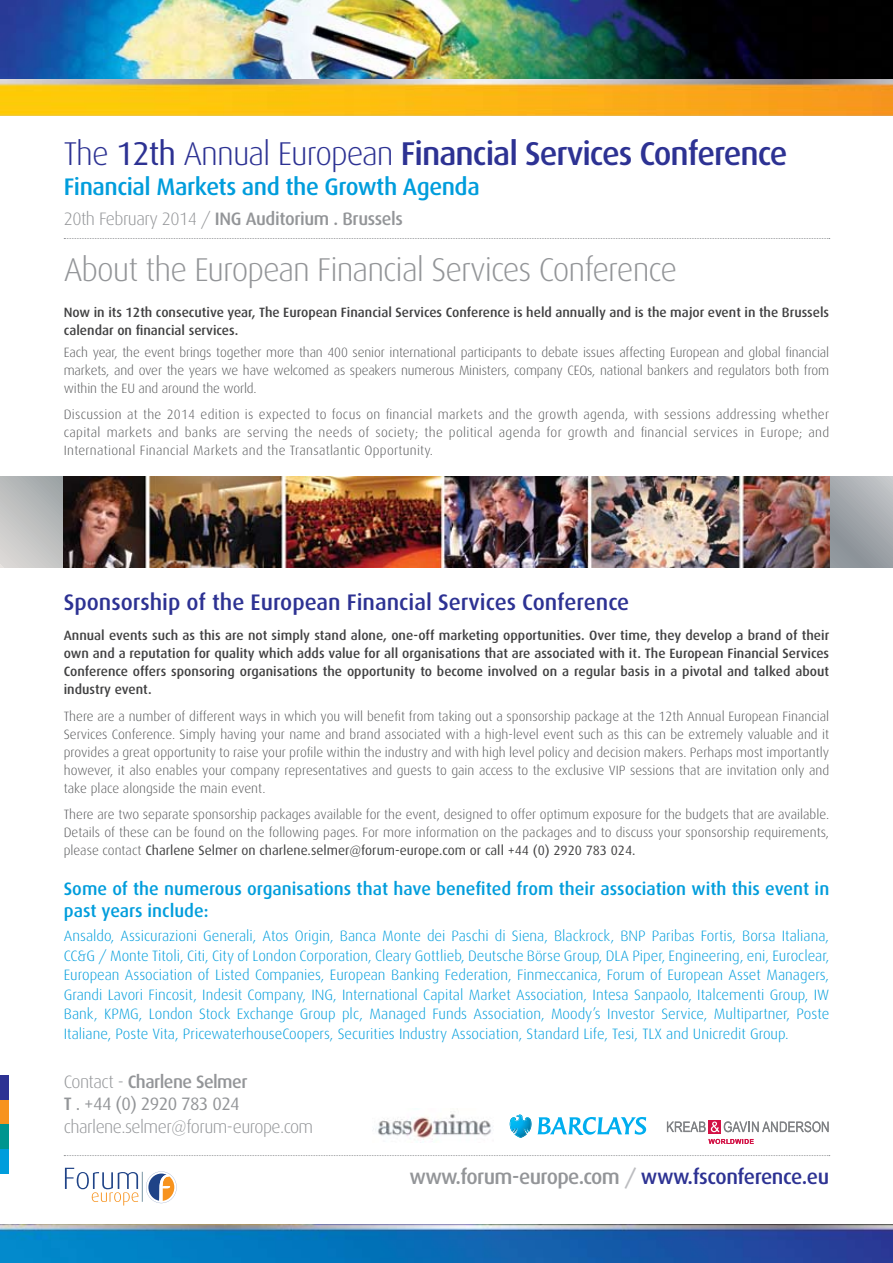
<style>
.page{position:relative;width:893px;height:1263px;background:#fff}
.page>*{position:absolute;margin:0;border:0;box-sizing:border-box;transform-origin:0 0}
.t1{font:500 33px "Dax";letter-spacing:-.03em;color:#2d3293}
.t2{font:300 33px "Dax";letter-spacing:-.03em;color:#939598}
.t3{font:500 24px "Dax";letter-spacing:-.02em;color:#009ddc}
.t4{font:500 22.5px "Dax";color:#2d3293}
.t5{font:500 21px "Dax";letter-spacing:-.03em;color:#939598}
.t6{font:500 18px/22.5px "Dax";color:#009ddc}
.t7{font:300 18px/22.5px "Dax";letter-spacing:-.03em;color:#939598}
.t8{font:500 18px "Dax";letter-spacing:-.02em;color:#939598}
.t9{font:300 15px/19.5px "Dax";color:#009ddc;text-align:justify}
.t10{font:300 13.5px/18px "Dax";color:#58595b;text-align:justify}
.t11{font:500 13.5px/18px "Dax";color:#414142}
.s1{font-weight:300}
.s2{font-weight:400}
.s3{font-weight:400;color:#414142}
.s4{font-weight:500}
.s5{color:#bcbdc0}
.s6{color:#2d3293}
</style>
<div class="page">
<svg style="left:709px;top:1120px;width:12px;height:14px"></svg>
<svg style="left:667px;top:1121px;width:162px;height:11px"></svg>
<svg style="left:708px;top:1139px;width:46px;height:5px"></svg>
<svg style="left:537px;top:1117px;width:109px;height:18px"></svg>
<svg style="left:510px;top:1115px;width:21px;height:23px"></svg>
<img style="left:375px;top:1111px;width:116px;height:29px">
<svg style="left:65px;top:1168px;width:73px;height:37px"></svg>
<svg style="left:146px;top:1171px;width:31px;height:32px"></svg>
<hr style="left:142px;top:1172px;width:1px;height:30px;background:#7895a3">
<svg style="left:64px;top:1155px;width:766px;height:1px"></svg>
<svg style="left:64px;top:238px;width:766px;height:1px"></svg>
<div style="left:0;top:1075px;width:8px;height:25px;background:#2d3293"></div>
<div style="left:0;top:1100px;width:8px;height:24px;background:#f7931e"></div>
<div style="left:0;top:1124px;width:8px;height:25px;background:#00958f"></div>
<div style="left:0;top:1149px;width:8px;height:25px;background:#009ddc"></div>
<img style="left:0;top:0;width:893px;height:80px">
<img style="left:0;top:80px;width:893px;height:35px">
<img style="left:0;top:1225px;width:893px;height:38px">
<svg style="left:0;top:476px;width:893px;height:92px;background:#afb1b3"></svg>
<img style="left:64px;top:476px;width:765px;height:92px">
<h1 class="t1" style="left:64px;top:135px;width:725px"><span class="s1">The</span> <span class="s2">12th</span> <span class="s1">Annual European</span> Financial Services Conference</h1>
<h2 class="t3" style="left:64px;top:173px;width:417px">Financial Markets and the Growth Agenda</h2>
<h3 class="t8" style="left:64px;top:209px;width:341px"><span class="s1">20th February 2014 /</span> ING Auditorium . Brussels</h3>
<h1 class="t2" style="left:64px;top:251px;width:615px">About the European Financial Services Conference</h1>
<p class="t11" style="left:64px;top:303px;width:767px">Now in its 12th consecutive year, The European Financial Services Conference is held annually and is the major event in the Brussels calendar on financial services.</p>
<p class="t10" style="left:64px;top:343px;width:767px">Each year, the event brings together more than 400 senior international participants to debate issues affecting European and global financial markets, and over the years we have welcomed as speakers numerous Ministers, company CEOs, national bankers and regulators both from within the EU and around the world.</p>
<p class="t10" style="left:64px;top:406px;width:767px">Discussion at the 2014 edition is expected to focus on financial markets and the growth agenda, with sessions addressing whether capital markets and banks are serving the needs of society; the political agenda for growth and financial services in Europe; and International Financial Markets and the Transatlantic Opportunity.</p>
<h3 class="t4" style="left:64px;top:589px;width:567px">Sponsorship of the European Financial Services Conference</h3>
<p class="t11" style="left:64px;top:627px;width:767px;text-align:justify">Annual events such as this are not simply stand alone, one-off marketing opportunities. Over time, they develop a brand of their own and a reputation for quality which adds value for all organisations that are associated with it. The European Financial Services Conference offers sponsoring organisations the opportunity to become involved on a regular basis in a pivotal and talked about industry event.</p>
<p class="t10" style="left:64px;top:707px;width:767px">There are a number of different ways in which you will benefit from taking out a sponsorship package at the 12th Annual European Financial Services Conference. Simply having your name and brand associated with a high-level event such as this can be extremely valuable and it provides a great opportunity to raise your profile within the industry and with high level policy and decision makers. Perhaps most importantly however, it also enables your company representatives and guests to gain access to the exclusive VIP sessions that are invitation only and take place alongside the main event.</p>
<p class="t10" style="left:64px;top:806px;width:767px">There are two separate sponsorship packages available for the event, designed to offer optimum exposure for the budgets that are available.<br>Details of these can be found on the following pages. For more information on the packages and to discuss your sponsorship requirements, please contact <span class="s3">Charlene Selmer on charlene.selmer@forum-europe.com or call +44 (0) 2920 783 024.</span></p>
<h3 class="t6" style="left:64px;top:877px;width:767px">Some of the numerous organisations that have benefited from their association with this event in past years include:</h3>
<p class="t9" style="left:64px;top:926px;width:767px">Ansaldo, Assicurazioni Generali, Atos Origin, Banca Monte dei Paschi di Siena, Blackrock, BNP Paribas Fortis, Borsa Italiana, CC&amp;G / Monte Titoli, Citi, City of London Corporation, Cleary Gottlieb, Deutsche Börse Group, DLA Piper, Engineering, eni, Euroclear, European Association of Listed Companies, European Banking Federation, Finmeccanica, Forum of European Asset Managers, Grandi Lavori Fincosit, Indesit Company, ING, International Capital Market Association, Intesa Sanpaolo, Italcementi Group, IW Bank, KPMG, London Stock Exchange Group plc, Managed Funds Association, Moody’s Investor Service, Multipartner, Poste Italiane, Poste Vita, PricewaterhouseCoopers, Securities Industry Association, Standard Life, Tesi, TLX and Unicredit Group.</p>
<h3 class="t7" style="left:64px;top:1070px;width:251px">Contact - <span class="s4">Charlene Selmer<br>T</span> <span class="s2">. +44 (0) 2920 783 024 </span>charlene.selmer@forum-europe.com</h3>
<h3 class="t5" style="left:409px;top:1165px;width:421px">www.forum-europe.com <span class="s5">/</span> <span class="s6">www.fsconference.eu</span></h3>
</div>
